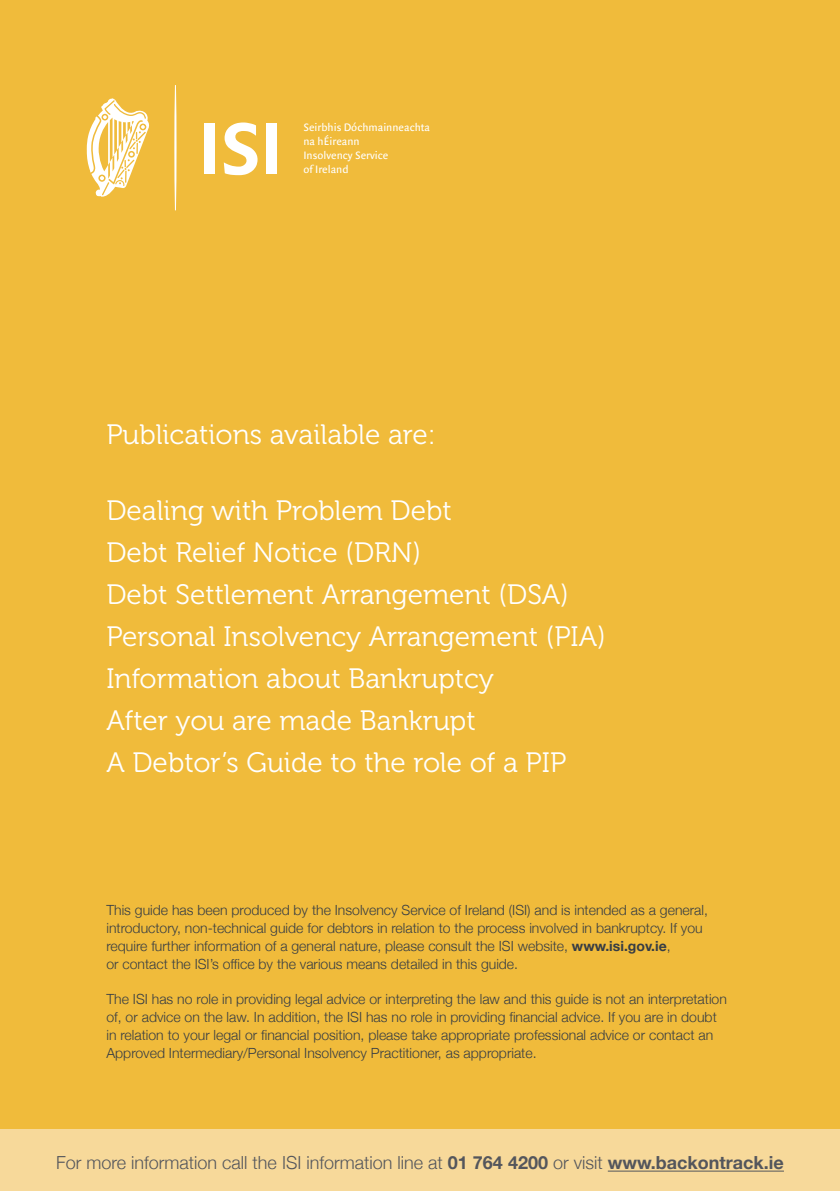
<style>
.page{position:relative;width:840px;height:1191px;background:#fff}
.page>*{position:absolute;margin:0;border:0;box-sizing:border-box;transform-origin:0 0}
.t1{font:700 79.4px "Quadraat Sans";color:#fff}
.t2{font:28px/42px "Museo 300";color:#fff}
.t3{font:300 18px "Helvetica Neue";color:#54565c}
.t4{font:300 14px/18px "Helvetica Neue";color:#373d44}
.t5{font:11.6px/14px "Quadraat Sans";color:#fff}
.s1{font-weight:700}
</style>
<div class="page">
<div style="left:0;top:0;width:839px;height:1191px;background:#f0bb3b"></div>
<div style="left:0;top:1129px;width:839px;height:62px;background:#f7d99a"></div>
<hr style="left:607px;top:1170px;width:176px;height:1px;background:#54565c">
<svg style="left:174px;top:85px;width:2px;height:125px"></svg>
<svg style="left:87px;top:98px;width:62px;height:99px"></svg>
<h1 class="t1" style="left:198px;top:104px;width:86px">ISI</h1>
<p class="t5" style="left:303px;top:121px;width:128px">Seirbhis Dóchmainneachta na hÉireann<br>Insolvency Service<br>of Ireland</p>
<h2 class="t2" style="left:106px;top:413px;width:331px">Publications available are:</h2>
<h2 class="t2" style="left:106px;top:489px;width:500px">Dealing with Problem Debt<br>Debt Relief Notice (DRN)<br>Debt Settlement Arrangement (DSA)<br>Personal Insolvency Arrangement (PIA)<br>Information about Bankruptcy<br>After you are made Bankrupt<br>A Debtor’s Guide to the role of a PIP</h2>
<p class="t4" style="left:106px;top:900px;width:602px">This guide has been produced by the Insolvency Service of Ireland (ISI) and is intended as a general, introductory, non-technical guide for debtors in relation to the process involved in bankruptcy. If you require further information of a general nature, please consult the ISI website, <span class="s1">www.isi.gov.ie</span>,<br>or contact the ISI’s office by the various means detailed in this guide.</p>
<p class="t4" style="left:106px;top:989px;width:621px">The ISI has no role in providing legal advice or interpreting the law and this guide is not an interpretation of, or advice on the law. In addition, the ISI has no role in providing financial advice. If you are in doubt in relation to your legal or financial position, please take appropriate professional advice or contact an Approved Intermediary/Personal Insolvency Practitioner, as appropriate.</p>
<p class="t3" style="left:56px;top:1148px;width:729px">For more information call the ISI information line at <span class="s1">01 764 4200</span> or visit <span class="s1">www.backontrack.ie</span></p>
</div>
